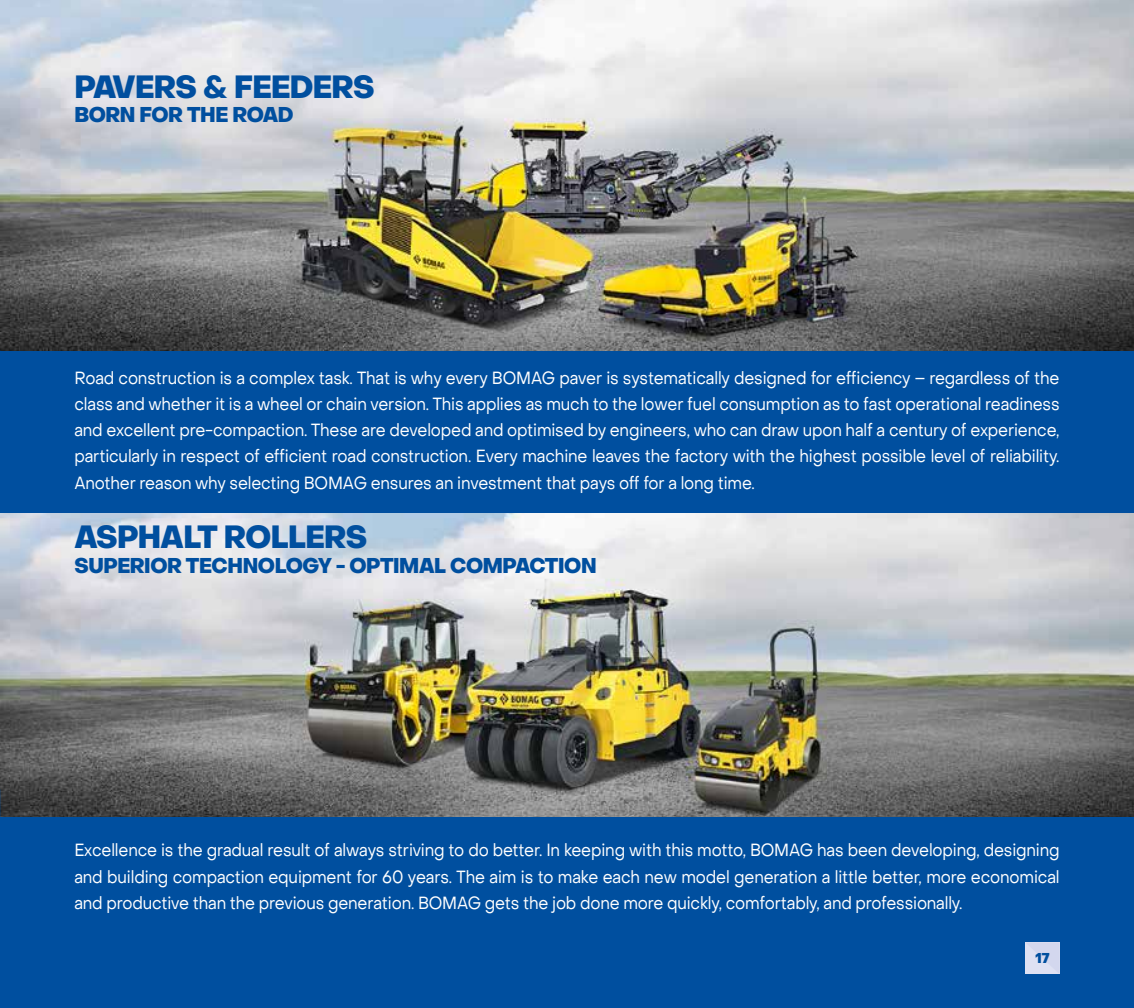
<style>
.page{position:relative;width:1134px;height:1008px;background:#fff}
.page>*{position:absolute;margin:0;border:0;box-sizing:border-box;transform-origin:0 0}
.t1{font:800 31.5px "Object Sans";letter-spacing:-.02em;color:#004f9f;scale:.95 1}
.t2{font:800 21px "Object Sans";letter-spacing:-.02em;color:#004f9f;scale:.95 1}
.t3{font:17.5px/26.2px "Object Sans";letter-spacing:-.01em;color:#fff;text-align:justify;scale:.9 1}
.t4{font:800 14px "Object Sans";color:#004f9f}
</style>
<div class="page">
<img style="left:0;top:513px;width:1134px;height:304px">
<div style="left:0;top:817px;width:1134px;height:191px;background:#004f9f"></div>
<svg style="left:1026px;top:943px;width:34px;height:31px"></svg>
<img style="left:0;top:0;width:1134px;height:351px">
<div style="left:0;top:351px;width:1134px;height:162px;background:#004f9f"></div>
<h1 class="t1" style="left:74px;top:68px;width:318px">PAVERS &amp; FEEDERS</h1>
<p class="t2" style="left:74px;top:102px;width:232px">BORN FOR THE ROAD</p>
<p class="t3" style="left:74px;top:364px;width:1096px">Road construction is a complex task. That is why every BOMAG paver is systematically designed for efficiency – regardless of the class and whether it is a wheel or chain version. This applies as much to the lower fuel consumption as to fast operational readiness and excellent pre-compaction. These are developed and optimised by engineers, who can draw upon half a century of experience, particularly in respect of efficient road construction. Every machine leaves the factory with the highest possible level of reliability.<br>Another reason why selecting BOMAG ensures an investment that pays off for a long time.</p>
<h1 class="t1" style="left:74px;top:518px;width:310px">ASPHALT ROLLERS</h1>
<p class="t2" style="left:74px;top:553px;width:551px">SUPERIOR TECHNOLOGY - OPTIMAL COMPACTION</p>
<p class="t3" style="left:74px;top:837px;width:1096px">Excellence is the gradual result of always striving to do better. In keeping with this motto, BOMAG has been developing, designing and building compaction equipment for 60 years. The aim is to make each new model generation a little better, more economical and productive than the previous generation. BOMAG gets the job done more quickly, comfortably, and professionally.</p>
<p class="t4" style="left:1035px;top:949px;width:16px">17</p>
</div>
